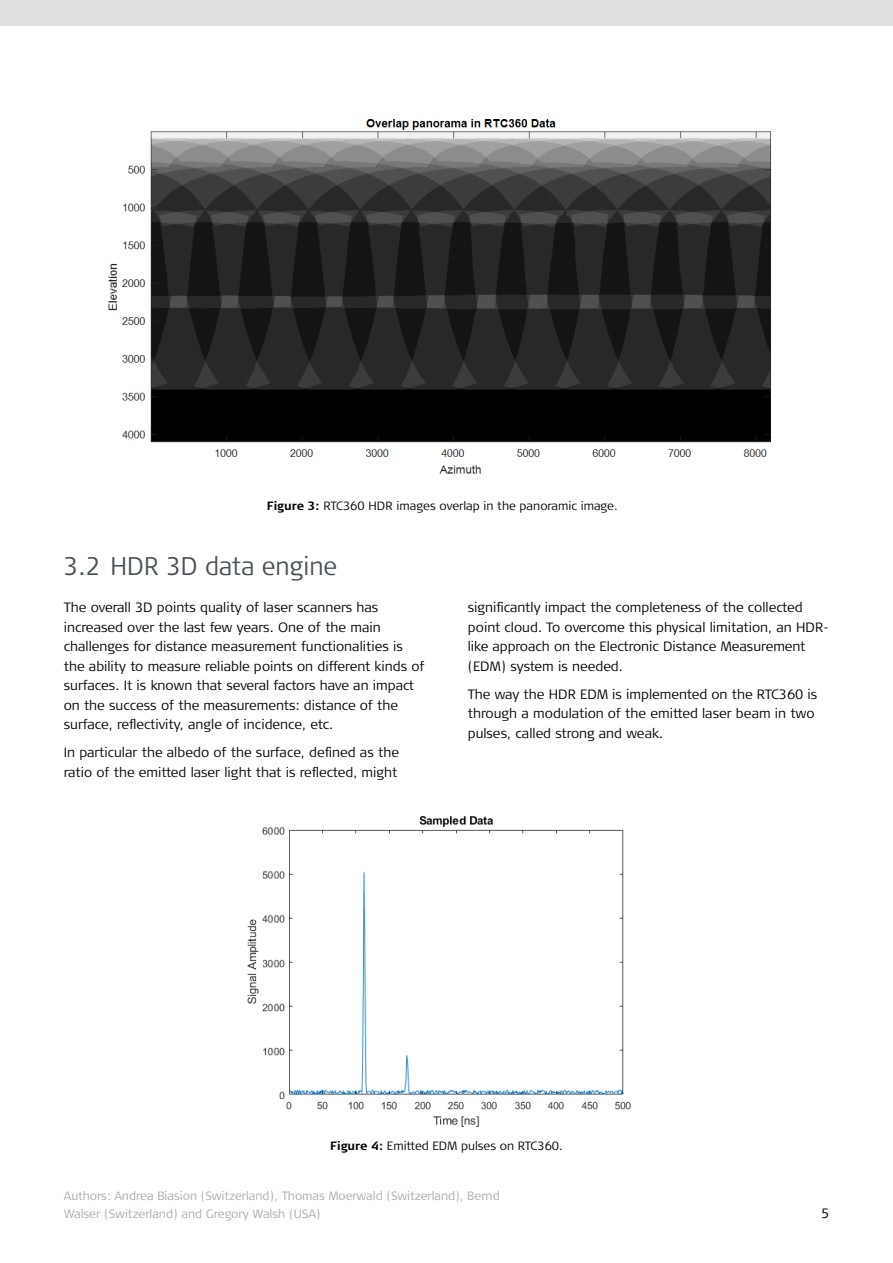
<style>
.page{position:relative;width:893px;height:1263px;background:#fff}
.page>*{position:absolute;margin:0;border:0;box-sizing:border-box;transform-origin:0 0}
.t1{font:300 25.5px "Signa Column";color:#485156;scale:.94 1}
.t2{font:300 13.5px/19.5px "Signa Column";color:#000}
.t3{font:300 12px/18px "Signa Column";color:#a4acb1}
.t4{font:300 12px "Signa Column";color:#000}
.s1{font-weight:700}
.s2{font-style:inherit}
</style>
<div class="page">
<div style="left:0;top:0;width:893px;height:26px;background:#e0e0df"></div>
<img style="left:108px;top:119px;width:663px;height:355px">
<img style="left:247px;top:816px;width:384px;height:311px">
<p class="t4" style="left:267px;top:498px;width:352px"><span class="s1">Figure 3:</span> RTC360 HDR images overlap in the panoramic image.</p>
<h1 class="t1" style="left:64px;top:550px;width:292px">3.2 <span class="s2">HDR</span> 3D data engine</h1>
<p class="t2" style="left:64px;top:598px;width:362px">The overall 3D points quality of laser scanners has increased over the last few years. One of the main challenges for distance measurement functionalities is the ability to measure reliable points on different kinds of surfaces. It is known that several factors have an impact on the success of the measurements: distance of the surface, reflectivity, angle of incidence, etc.</p>
<p class="t2" style="left:64px;top:743px;width:337px">In particular the albedo of the surface, defined as the ratio of the emitted laser light that is reflected, might</p>
<p class="t2" style="left:468px;top:598px;width:363px">significantly impact the completeness of the collected point cloud. To overcome this physical limitation, an HDR&shy;like approach on the Electronic Distance Measurement (EDM) system is needed.</p>
<p class="t2" style="left:468px;top:684px;width:351px">The way the HDR EDM is implemented on the RTC360 is through a modulation of the emitted laser beam in two pulses, called strong and weak.</p>
<p class="t4" style="left:330px;top:1138px;width:234px"><span class="s1">Figure 4:</span> Emitted EDM pulses on RTC360.</p>
<p class="t3" style="left:64px;top:1187px;width:437px">Authors: Andrea Biasion (Switzerland), Thomas Moerwald (Switzerland), Bernd<br>Walser (Switzerland) and Gregory Walsh (USA)</p>
<p class="t2" style="left:821px;top:1203px;width:10px">5</p>
</div>
